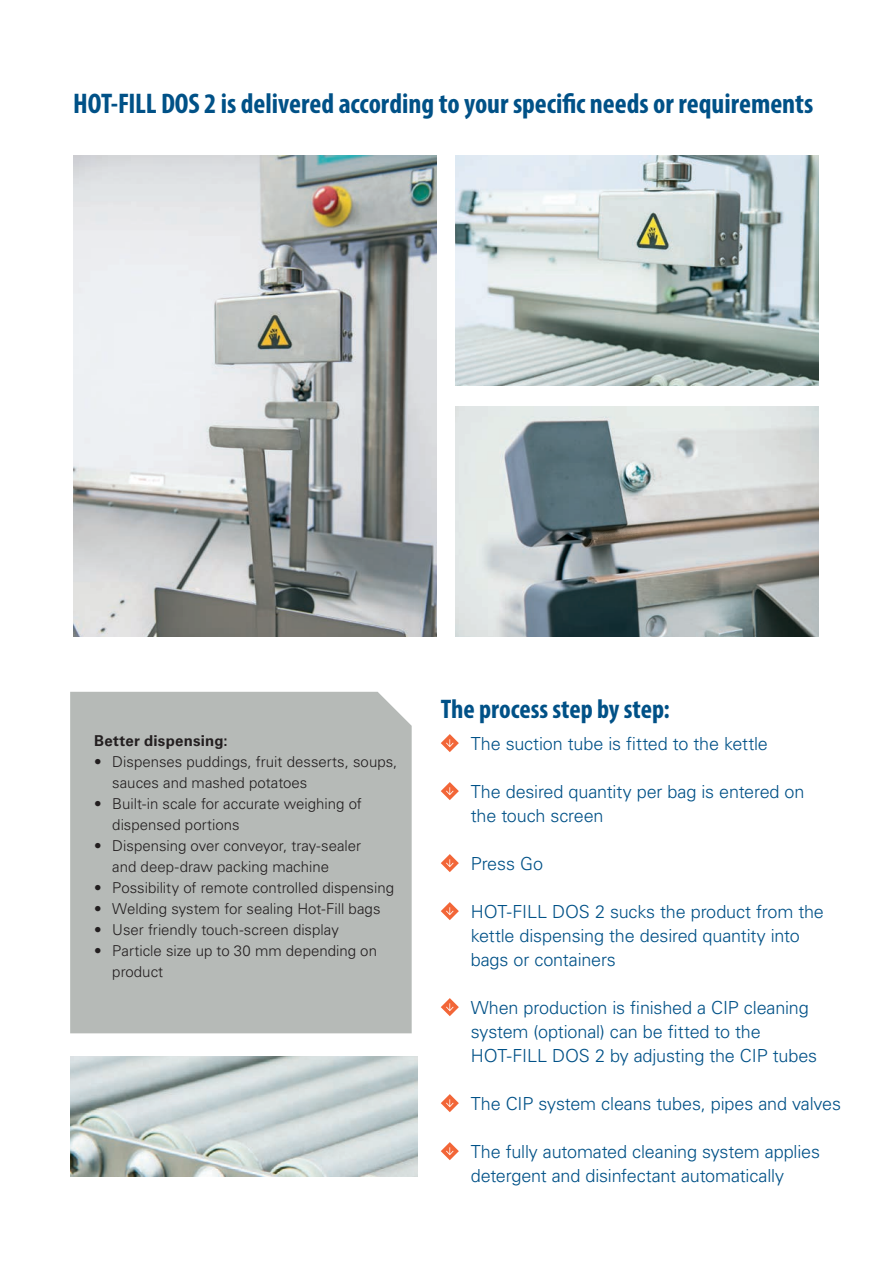
<style>
.page{position:relative;width:893px;height:1263px;background:#fff}
.page>*{position:absolute;margin:0;border:0;box-sizing:border-box;transform-origin:0 0}
.t1{font:700 condensed 28.5px "Myriad Pro";color:#005187}
.t2{font:700 condensed 27px "Myriad Pro";color:#005187}
.t3{font:300 18px/24px "Univers LT Std";letter-spacing:-.01em;color:#005187}
.t4{font:300 15px/21px "Univers LT Std";color:#231f20}
.t5{font:700 15px "Univers LT Std";letter-spacing:.015em;color:#231f20}
</style>
<div class="page">
<img style="left:70px;top:1057px;width:347px;height:119px">
<img style="left:455px;top:407px;width:363px;height:230px">
<img style="left:74px;top:156px;width:363px;height:481px">
<img style="left:455px;top:156px;width:363px;height:230px">
<div style="left:70px;top:692px;width:342px;height:341px;background:#b6bab7"></div>
<svg style="left:441px;top:734px;width:18px;height:18px"></svg>
<svg style="left:441px;top:782px;width:18px;height:18px"></svg>
<svg style="left:441px;top:854px;width:18px;height:18px"></svg>
<svg style="left:441px;top:902px;width:18px;height:18px"></svg>
<svg style="left:441px;top:998px;width:18px;height:18px"></svg>
<svg style="left:441px;top:1094px;width:18px;height:18px"></svg>
<svg style="left:441px;top:1142px;width:18px;height:18px"></svg>
<h1 class="t1" style="left:73px;top:85px;width:742px">HOT-FILL DOS 2 is delivered according to your specific needs or requirements</h1>
<p class="t5" style="left:94px;top:732px;width:135px">Better dispensing:</p>
<p class="t4" style="left:112px;top:751px;width:287px;text-indent:-18px">• Dispenses puddings, fruit desserts, soups, sauces and mashed potatoes</p>
<p class="t4" style="left:112px;top:793px;width:251px;text-indent:-18px">• Built-in scale for accurate weighing of dispensed portions</p>
<p class="t4" style="left:112px;top:835px;width:250px;text-indent:-18px">• Dispensing over conveyor, tray-sealer and deep-draw packing machine</p>
<p class="t4" style="left:94px;top:877px;width:301px">• Possibility of remote controlled dispensing</p>
<p class="t4" style="left:94px;top:898px;width:288px">• Welding system for sealing Hot-Fill bags</p>
<p class="t4" style="left:94px;top:919px;width:246px">• User friendly touch-screen display</p>
<p class="t4" style="left:112px;top:940px;width:266px;text-indent:-18px">• Particle size up to 30 mm depending on product</p>
<h2 class="t2" style="left:441px;top:692px;width:231px">The process step by step:</h2>
<p class="t3" style="left:471px;top:732px;width:299px">The suction tube is fitted to the kettle</p>
<p class="t3" style="left:471px;top:780px;width:335px">The desired quantity per bag is entered on the touch screen</p>
<p class="t3" style="left:471px;top:852px;width:74px">Press Go</p>
<p class="t3" style="left:471px;top:900px;width:355px">HOT-FILL DOS 2 sucks the product from the kettle dispensing the desired quantity into bags or containers</p>
<p class="t3" style="left:471px;top:996px;width:348px">When production is finished a CIP cleaning system (optional) can be fitted to the<br>HOT-FILL DOS 2 by adjusting the CIP tubes</p>
<p class="t3" style="left:471px;top:1092px;width:372px">The CIP system cleans tubes, pipes and valves</p>
<p class="t3" style="left:471px;top:1140px;width:351px">The fully automated cleaning system applies detergent and disinfectant automatically</p>
</div>
